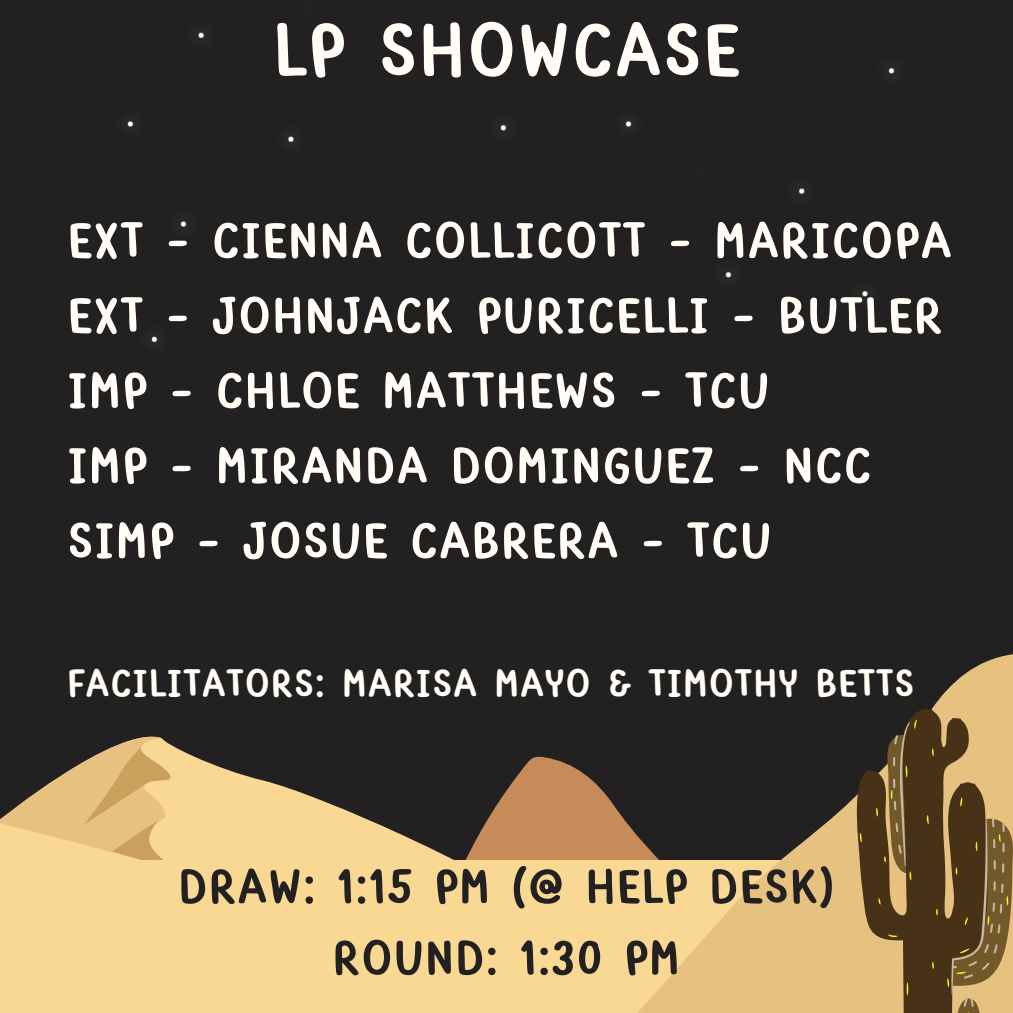
<style>
.page{position:relative;width:1013px;height:1013px;background:#fff}
.page>*{position:absolute;margin:0;border:0;box-sizing:border-box;transform-origin:0 0}
.t1{font:700 80px "Yvesyvesdrawing";color:#fffdf5}
.t2{font:700 53.75px/75px "Yvesyvesdrawing";color:#fffdf5}
.t3{font:700 51.25px/71.2px "Yvesyvesdrawing";color:#222020;text-align:center}
.t4{font:700 41.25px "Yvesyvesdrawing";color:#fffdf5}
</style>
<div class="page">
<div style="left:0;top:0;width:1012px;height:1012px;background:#222020"></div>
<svg style="left:199px;top:756px;width:390px;height:104px"></svg>
<svg style="left:115px;top:736px;width:58px;height:10px"></svg>
<svg style="left:0;top:746px;width:199px;height:114px"></svg>
<div style="left:0;top:860px;width:1012px;height:152px;background:#f8d893"></div>
<svg style="left:589px;top:654px;width:423px;height:358px"></svg>
<svg style="left:856px;top:709px;width:156px;height:303px"></svg>
<svg style="left:859px;top:720px;width:149px;height:292px;background:#7a6139"></svg>
<h1 class="t1" style="left:272px;top:17px;width:470px">LP SHOWCASE</h1>
<p class="t2" style="left:67px;top:207px;width:887px">EXT - CIENNA COLLICOTT - MARICOPA<br>EXT - JOHNJACK PURICELLI - BUTLER<br>IMP - CHLOE MATTHEWS - TCU<br>IMP - MIRANDA DOMINGUEZ - NCC<br>SIMP - JOSUE CABRERA - TCU</p>
<p class="t4" style="left:67px;top:666px;width:849px">FACILITATORS: MARISA MAYO &amp; TIMOTHY BETTS</p>
<h2 class="t3" style="left:178px;top:855px;width:658px">DRAW: 1:15 PM (@ HELP DESK)<br>ROUND: 1:30 PM</h2>
</div>
